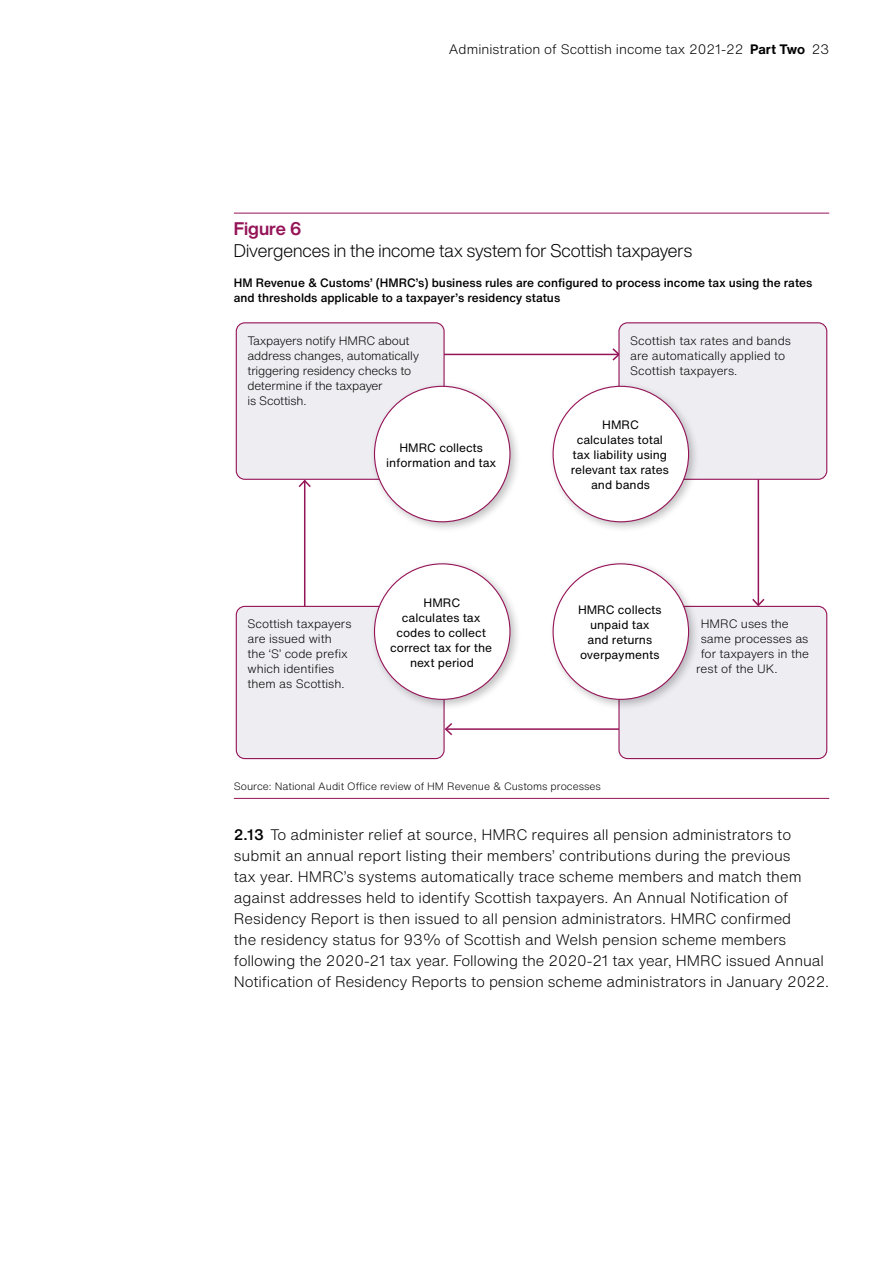
<style>
.page{position:relative;width:893px;height:1263px;background:#fff}
.page>*{position:absolute;margin:0;border:0;box-sizing:border-box;transform-origin:0 0}
.t1{font:300 18px/22.5px "Helvetica Now Display";color:#000}
.part_two_number{font:300 15px/21px "Helvetica Now Text";color:#000}
.t2{font:300 13.5px "Helvetica Now Text";color:#000}
.t3{font:300 12px/15px "Helvetica Now Text";color:#000}
.t4{font:12px/15px "Helvetica Now Text";color:#000;text-align:center}
.t5{font:500 12px/15px "Helvetica Now Text";color:#000}
.t6{font:300 10.5px "Helvetica Now Text";color:#000}
.s1{font-weight:700}
.s2{font-weight:700;color:#951458}
.s3{font-weight:500}
</style>
<div class="page">
<hr style="left:234px;top:798px;width:595px;height:1px;background:#951458">
<hr style="left:446px;top:728px;width:185px;height:2px;background:#951458">
<svg style="left:445px;top:723px;width:9px;height:13px"></svg>
<hr style="left:758px;top:475px;width:1px;height:130px;background:#951458">
<svg style="left:751px;top:597px;width:15px;height:9px"></svg>
<hr style="left:304px;top:481px;width:1px;height:135px;background:#951458">
<svg style="left:298px;top:480px;width:13px;height:9px"></svg>
<hr style="left:443px;top:354px;width:176px;height:1px;background:#951458">
<svg style="left:611px;top:348px;width:7px;height:13px"></svg>
<hr style="left:234px;top:213px;width:595px;height:1px;background:#951458">
<div style="left:236px;top:323px;width:208px;height:156px;background:#eeedf2;border-radius:9px"></div>
<div style="left:236px;top:322px;width:209px;height:158px;border:1px solid #951458;border-radius:9px"></div>
<div style="left:236px;top:606px;width:208px;height:152px;background:#eeedf2;border-radius:9px"></div>
<div style="left:236px;top:606px;width:209px;height:153px;border:1px solid #951458;border-radius:9px"></div>
<div style="left:619px;top:323px;width:208px;height:156px;background:#eeedf2;border-radius:9px"></div>
<div style="left:618px;top:322px;width:209px;height:158px;border:1px solid #951458;border-radius:9px"></div>
<div style="left:619px;top:606px;width:208px;height:152px;background:#eeedf2;border-radius:9px"></div>
<div style="left:618px;top:606px;width:209px;height:153px;border:1px solid #951458;border-radius:9px"></div>
<div style="left:369px;top:381px;width:152px;height:153px;background:#000;opacity:.25"></div>
<div style="left:374px;top:386px;width:136px;height:136px;background:#fff;border-radius:50%"></div>
<div style="left:548px;top:381px;width:152px;height:153px;background:#000;opacity:.25"></div>
<div style="left:553px;top:386px;width:136px;height:136px;background:#fff;border-radius:50%"></div>
<div style="left:369px;top:558px;width:152px;height:153px;background:#000;opacity:.25"></div>
<div style="left:374px;top:564px;width:136px;height:135px;background:#fff;border-radius:50%"></div>
<div style="left:548px;top:558px;width:152px;height:153px;background:#000;opacity:.25"></div>
<div style="left:553px;top:564px;width:136px;height:135px;background:#fff;border-radius:50%"></div>
<p class="t2" style="left:449px;top:39px;width:382px">Administration of Scottish income tax 2021-22 <span class="s1">Part Two</span> 23</p>
<p class="t1" style="left:234px;top:217px;width:460px"><span class="s2">Figure 6<br></span>Divergences in the income tax system for Scottish taxpayers</p>
<p class="t5" style="left:234px;top:275px;width:580px">HM Revenue &amp; Customs’ (HMRC’s) business rules are configured to process income tax using the rates and thresholds applicable to a taxpayer’s residency status</p>
<p class="t3" style="left:247px;top:332px;width:173px">Taxpayers notify HMRC about address changes, automatically triggering residency checks to determine if the taxpayer<br>is Scottish.</p>
<p class="t3" style="left:630px;top:332px;width:162px">Scottish tax rates and bands are automatically applied to<br>Scottish taxpayers.</p>
<p class="t4" style="left:386px;top:440px;width:112px">HMRC collects information and tax</p>
<p class="t4" style="left:571px;top:417px;width:100px">HMRC<br>calculates total tax liability using relevant tax rates and bands</p>
<p class="t3" style="left:247px;top:616px;width:106px">Scottish taxpayers are issued with the ‘S’ code prefix which identifies them as Scottish.</p>
<p class="t4" style="left:390px;top:595px;width:103px">HMRC<br>calculates tax codes to collect correct tax for the next period</p>
<p class="t4" style="left:578px;top:602px;width:85px">HMRC collects unpaid tax and returns overpayments</p>
<p class="t3" style="left:701px;top:616px;width:89px">HMRC uses the</p>
<p class="t3" style="left:701px;top:631px;width:109px">same processes as</p>
<p class="t3" style="left:701px;top:646px;width:110px">for taxpayers in the</p>
<p class="t3" style="left:696px;top:661px;width:83px">rest of the UK.</p>
<p class="t6" style="left:234px;top:778px;width:369px">Source: National Audit Office review of HM Revenue &amp; Customs processes</p>
<p class="part_two_number" style="left:234px;top:824px;width:597px"><span class="s3">2.13</span> To administer relief at source, HMRC requires all pension administrators to submit an annual report listing their members’ contributions during the previous<br>tax year. HMRC’s systems automatically trace scheme members and match them against addresses held to identify Scottish taxpayers. An Annual Notification of Residency Report is then issued to all pension administrators. HMRC confirmed<br>the residency status for 93% of Scottish and Welsh pension scheme members following the 2020-21 tax year. Following the 2020-21 tax year, HMRC issued Annual Notification of Residency Reports to pension scheme administrators in January 2022.</p>
</div>
